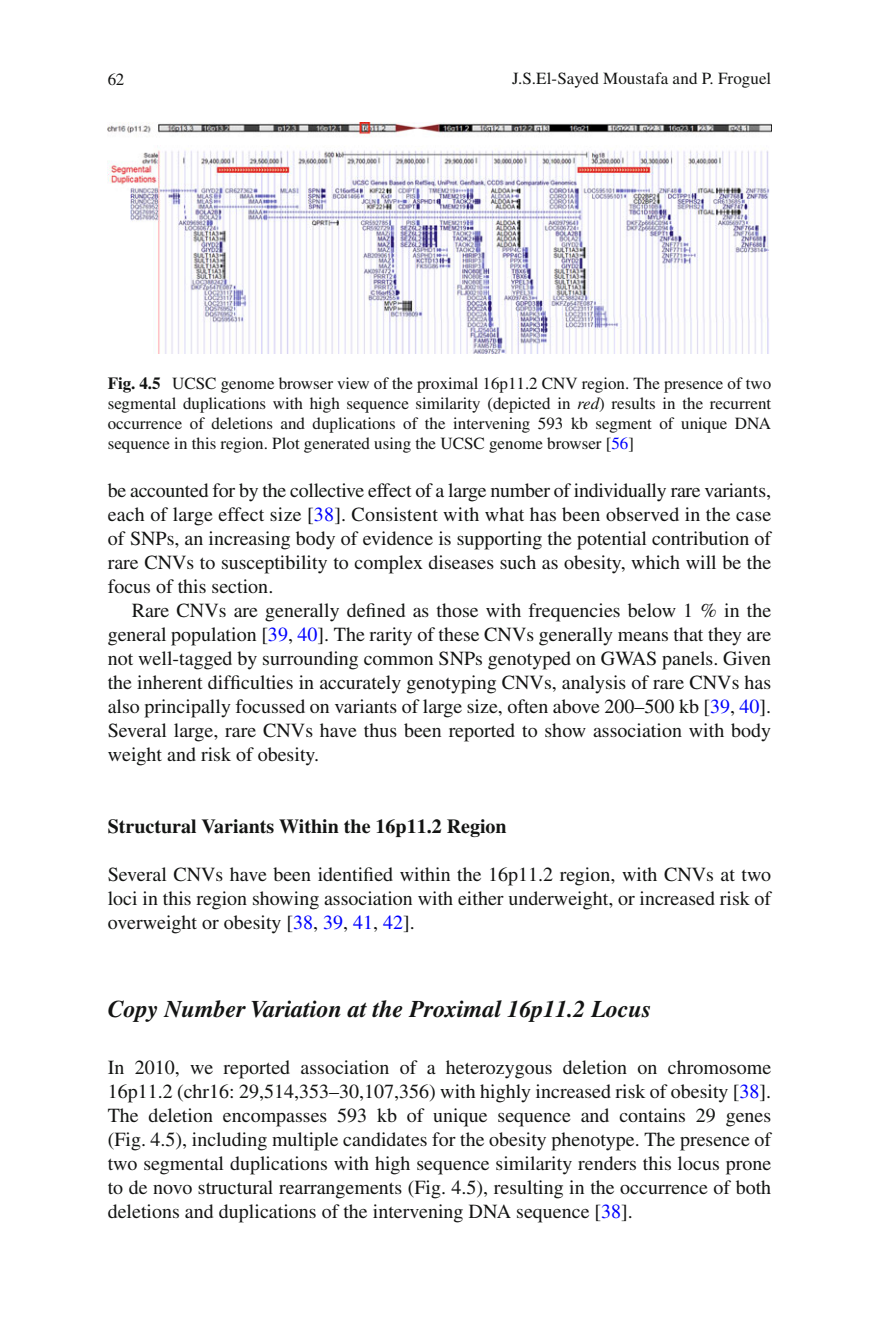
<style>
.page{position:relative;width:879px;height:1333px;background:#fff}
.page>*{position:absolute;margin:0;border:0;box-sizing:border-box;transform-origin:0 0}
.t1{font:italic 700 24px "Times";color:#131413}
.t2{font:20px/24px "Times";color:#131413;text-align:justify}
.t3{font:700 20px "Times";color:#131413}
.t4{font:17px/20px "Times";color:#131413;text-align:justify}
.s1{font-weight:700}
.s2{font-style:italic}
.s3{color:#00f}
</style>
<div class="page">
<img style="left:108px;top:122px;width:663px;height:231px">
<p class="t4" style="left:108px;top:71px;width:18px">62</p>
<p class="t4" style="left:512px;top:70px;width:261px">J.S.El-Sayed Moustafa and P. Froguel</p>
<p class="t4" style="left:108px;top:374px;width:665px"><span class="s1">Fig. 4.5</span> UCSC genome browser view of the proximal 16p11.2 CNV region. The presence of two segmental duplications with high sequence similarity (depicted in <span class="s2">red</span> ) results in the recurrent occurrence of deletions and duplications of the intervening 593 kb segment of unique DNA sequence in this region. Plot generated using the UCSC genome browser [ <span class="s3">56</span> ]</p>
<p class="t2" style="left:108px;top:480px;width:665px">be accounted for by the collective effect of a large number of individually rare variants, each of large effect size [ <span class="s3">38</span> ]. Consistent with what has been observed in the case of SNPs, an increasing body of evidence is supporting the potential contribution of rare CNVs to susceptibility to complex diseases such as obesity, which will be the focus of this section.</p>
<p class="t2" style="left:108px;top:600px;width:665px;text-indent:24px">Rare CNVs are generally defined as those with frequencies below 1 % in the general population [ <span class="s3">39</span> , <span class="s3">40</span> ]. The rarity of these CNVs generally means that they are not well-tagged by surrounding common SNPs genotyped on GWAS panels. Given the inherent difficulties in accurately genotyping CNVs, analysis of rare CNVs has also principally focussed on variants of large size, often above 200–500 kb [ <span class="s3">39</span> , <span class="s3">40</span> ].<br>Several large, rare CNVs have thus been reported to show association with body weight and risk of obesity.</p>
<p class="t3" style="left:108px;top:819px;width:400px">Structural Variants Within the 16p11.2 Region</p>
<p class="t2" style="left:108px;top:864px;width:665px">Several CNVs have been identified within the 16p11.2 region, with CNVs at two loci in this region showing association with either underweight, or increased risk of overweight or obesity [ <span class="s3">38</span> , <span class="s3">39</span> , <span class="s3">41</span> , <span class="s3">42</span> ].</p>
<p class="t1" style="left:108px;top:1000px;width:545px">Copy Number Variation at the Proximal 16p11.2 Locus</p>
<p class="t2" style="left:108px;top:1056px;width:665px">In 2010, we reported association of a heterozygous deletion on chromosome 16p11.2 (chr16: 29,514,353–30,107,356) with highly increased risk of obesity [ <span class="s3">38</span> ].<br>The deletion encompasses 593 kb of unique sequence and contains 29 genes (Fig. 4.5 ), including multiple candidates for the obesity phenotype. The presence of two segmental duplications with high sequence similarity renders this locus prone to de novo structural rearrangements (Fig. 4.5 ), resulting in the occurrence of both deletions and duplications of the intervening DNA sequence [ <span class="s3">38</span> ].</p>
</div>
